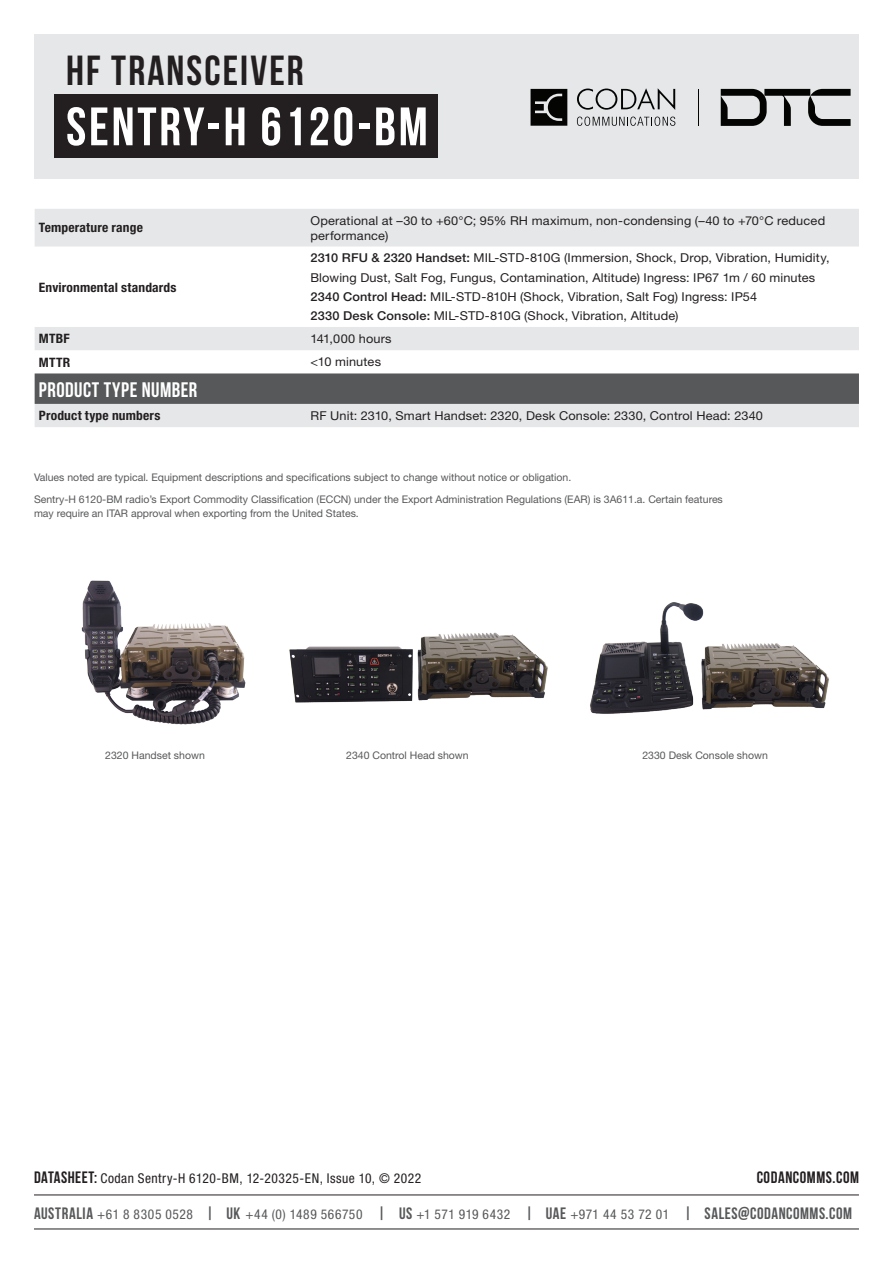
<style>
.page{position:relative;width:893px;height:1263px;background:#fff}
.page>*{position:absolute;margin:0;border:0;box-sizing:border-box;transform-origin:0 0}
.t1{font:54px "Bebas Neue";letter-spacing:.05em;color:#fff}
.t2{font:42px "Bebas Neue";letter-spacing:.05em;color:#231f20}
.t3{font:21px "Bebas Neue";letter-spacing:.025em;color:#fff}
.t4{font:16.5px "Bebas Neue";letter-spacing:.035em;color:#231f20}
.t5{font:condensed 13.5px "Helvetica Neue LT Std";letter-spacing:.04em;color:#57585a}
.t6{font:condensed 13.5px "Helvetica Neue LT Std";letter-spacing:.035em;color:#231f20}
.t7{font:700 condensed 12.9px "Helvetica Neue LT Std";letter-spacing:.015em;color:#231f20;scale:1.04 1}
.t8{font:12.3px/19.2px "Helvetica Neue LT Std";letter-spacing:.01em;color:#231f20;scale:1.04 1}
.t9{font:10.5px/22px "Helvetica Neue LT Std";color:#57585a}
.s1{font-weight:500}
.s2{font-family:"Bebas Neue";font-stretch:normal;font-size:16.5px}
</style>
<div class="page">
<div style="left:34px;top:34px;width:825px;height:145px;background:#e6e7e9"></div>
<hr style="left:34px;top:1228px;width:825px;height:1px;background:#231f20">
<hr style="left:34px;top:1194px;width:825px;height:1px;background:#231f20">
<div style="left:55px;top:94px;width:383px;height:63px;background:#231f20"></div>
<svg style="left:721px;top:89px;width:130px;height:37px"></svg>
<svg style="left:577px;top:117px;width:98px;height:9px"></svg>
<svg style="left:577px;top:88px;width:98px;height:22px"></svg>
<svg style="left:531px;top:89px;width:36px;height:37px"></svg>
<hr style="left:698px;top:89px;width:1px;height:37px;background:#040503">
<svg style="left:35px;top:209px;width:824px;height:218px"></svg>
<div style="left:35px;top:373px;width:824px;height:31px;background:#57585a"></div>
<img style="left:81px;top:580px;width:165px;height:144px">
<img style="left:289px;top:632px;width:259px;height:71px">
<img style="left:590px;top:602px;width:239px;height:112px">
<h2 class="t2" style="left:66px;top:47px;width:239px">HF TRANSCEIVER</h2>
<h1 class="t1" style="left:66px;top:97px;width:363px">SENTRY-H 6120-BM</h1>
<p class="t7" style="left:39px;top:220px;width:102px">Temperature range</p>
<p class="t8" style="left:310px;top:213px;width:497px;line-height:15px">Operational at –30 to +60°C; 95% RH maximum, non-condensing (–40 to +70°C reduced performance)</p>
<p class="t7" style="left:39px;top:279px;width:134px">Environmental standards</p>
<p class="t8" style="left:310px;top:248px;width:501px"><span class="s1">2310 RFU &amp; 2320 Handset:</span> MIL-STD-810G (Immersion, Shock, Drop, Vibration, Humidity, Blowing Dust, Salt Fog, Fungus, Contamination, Altitude) Ingress: IP67 1m / 60 minutes <span class="s1">2340 Control Head:</span> MIL-STD-810H (Shock, Vibration, Salt Fog) Ingress: IP54<br><span class="s1">2330 Desk Console:</span> MIL-STD-810G (Shock, Vibration, Altitude)</p>
<p class="t7" style="left:39px;top:331px;width:31px">MTBF</p>
<p class="t8" style="left:310px;top:329px;width:80px">141,000 hours</p>
<p class="t7" style="left:39px;top:354px;width:32px">MTTR</p>
<p class="t8" style="left:310px;top:352px;width:69px">&lt;10 minutes</p>
<h3 class="t3" style="left:39px;top:378px;width:160px">PRODUCT TYPE NUMBER</h3>
<p class="t7" style="left:39px;top:408px;width:118px">Product type numbers</p>
<p class="t8" style="left:310px;top:406px;width:437px">RF Unit: 2310, Smart Handset: 2320, Desk Console: 2330, Control Head: 2340</p>
<p class="t9" style="left:34px;top:466px;width:690px">Values noted are typical. Equipment descriptions and specifications subject to change without notice or obligation.<br>Sentry-H 6120-BM radio’s Export Commodity Classification (ECCN) under the Export Administration Regulations (EAR) is 3A611.a. Certain features</p>
<p class="t9" style="left:34px;top:502px;width:326px">may require an ITAR approval when exporting from the United States.</p>
<p class="t9" style="left:105px;top:744px;width:101px">2320 Handset shown</p>
<p class="t9" style="left:346px;top:744px;width:124px">2340 Control Head shown</p>
<p class="t9" style="left:642px;top:744px;width:127px">2330 Desk Console shown</p>
<p class="t6" style="left:34px;top:1171px;width:389px"><span class="s2">DATASHEET:</span> Codan Sentry-H 6120-BM, 12-20325-EN, Issue 10, © 2022</p>
<h3 class="t4" style="left:757px;top:1169px;width:104px">CODANCOMMS.COM</h3>
<p class="t5" style="left:34px;top:1206px;width:819px"><span class="s2">AUSTRALIA</span> +61 8 8305 0528 <span class="s2">| UK</span> +44 (0) 1489 566750 <span class="s2">| US</span> +1 571 919 6432 <span class="s2">| UAE</span> +971 44 53 72 01 <span class="s2">| SALES@CODANCOMMS.COM</span></p>
</div>
